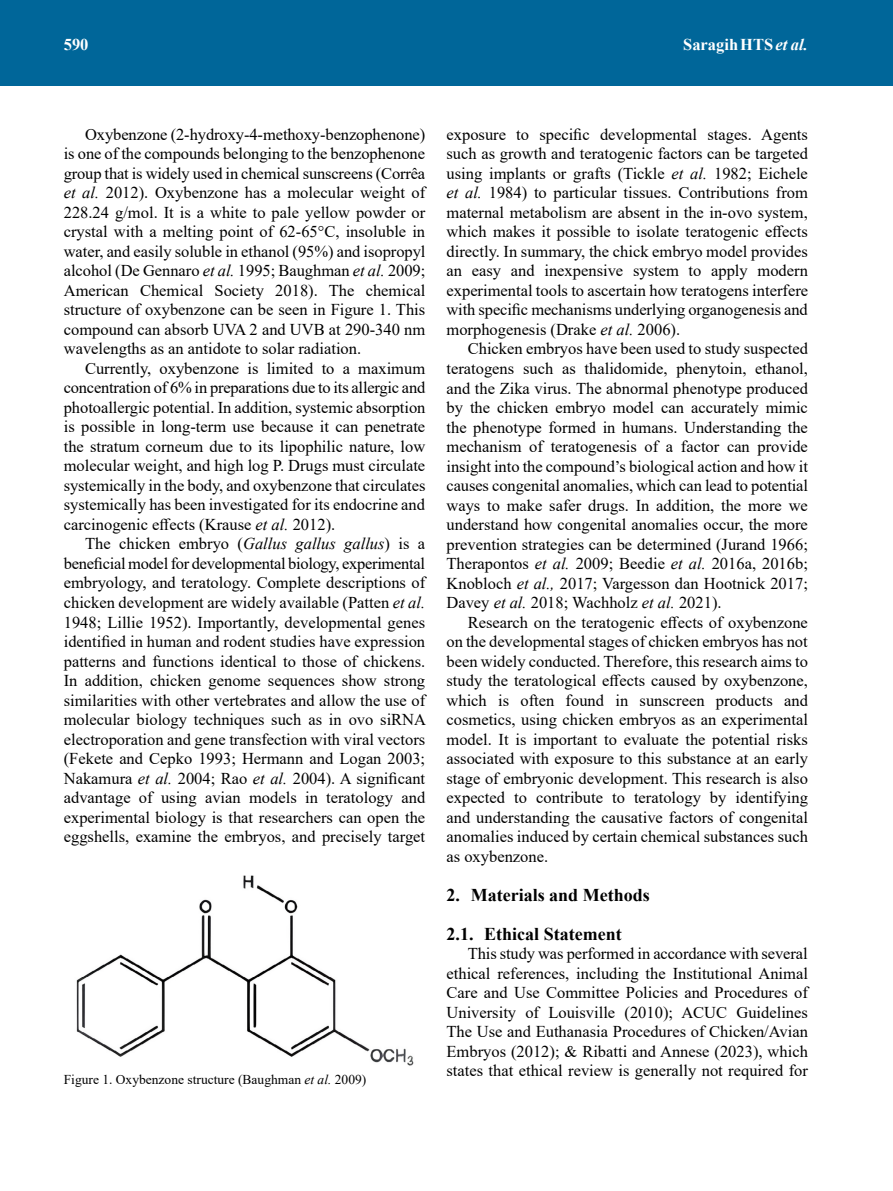
<style>
.page{position:relative;width:893px;height:1191px;background:#fff}
.page>*{position:absolute;margin:0;border:0;box-sizing:border-box;transform-origin:0 0}
.t1{font:700 18px/39px "Times New Roman";color:#000}
.t2{font:16.5px/19.5px "Times New Roman";color:#000;text-align:justify}
.t3{font:700 16.5px "Times New Roman";color:#fff}
.t4{font:13.5px "Times New Roman";color:#000}
.s1{font-style:italic}
</style>
<div class="page">
<div style="left:0;top:0;width:893px;height:85px;background:#069"></div>
<img style="left:76px;top:875px;width:338px;height:191px">
<p class="t3" style="left:64px;top:33px;width:26px">590</p>
<p class="t3" style="left:683px;top:33px;width:126px">SaragihHTS<span class="s1">et al.</span></p>
<p class="t2" style="left:64px;top:124px;width:363px;text-indent:21px">Oxybenzone (2-hydroxy-4-methoxy-benzophenone) is one of the compounds belonging to the benzophenone group that is widely used in chemical sunscreens (Corrêa <span class="s1">et al.</span> 2012). Oxybenzone has a molecular weight of 228.24 g/mol. It is a white to pale yellow powder or crystal with a melting point of 62-65°C, insoluble in water, and easily soluble in ethanol (95%) and isopropyl alcohol (De Gennaro <span class="s1">et al.</span> 1995; Baughman <span class="s1">et al.</span> 2009; American Chemical Society 2018). The chemical structure of oxybenzone can be seen in Figure 1. This compound can absorb UVA 2 and UVB at 290-340 nm wavelengths as an antidote to solar radiation.</p>
<p class="t2" style="left:64px;top:358px;width:363px;text-indent:21px">Currently, oxybenzone is limited to a maximum concentration of 6% in preparations due to its allergic and photoallergic potential. In addition, systemic absorption is possible in long-term use because it can penetrate the stratum corneum due to its lipophilic nature, low molecular weight, and high log P. Drugs must circulate systemically in the body, and oxybenzone that circulates systemically has been investigated for its endocrine and carcinogenic effects (Krause <span class="s1">et al.</span> 2012).</p>
<p class="t2" style="left:64px;top:533px;width:364px;text-indent:21px">The chicken embryo (<span class="s1">Gallus gallus gallus</span>) is a beneficial model for developmental biology, experimental embryology, and teratology. Complete descriptions of chicken development are widely available (Patten <span class="s1">et al.<br></span>1948; Lillie 1952). Importantly, developmental genes identified in human and rodent studies have expression patterns and functions identical to those of chickens.<br>In addition, chicken genome sequences show strong similarities with other vertebrates and allow the use of molecular biology techniques such as in ovo siRNA electroporation and gene transfection with viral vectors (Fekete and Cepko 1993; Hermann and Logan 2003; Nakamura <span class="s1">et al.</span> 2004; Rao <span class="s1">et al.</span> 2004). A significant advantage of using avian models in teratology and experimental biology is that researchers can open the eggshells, examine the embryos, and precisely target</p>
<p class="t4" style="left:64px;top:1069px;width:304px">Figure 1. Oxybenzone structure (Baughman <span class="s1">et al.</span> 2009)</p>
<p class="t2" style="left:446px;top:124px;width:363px">exposure to specific developmental stages. Agents such as growth and teratogenic factors can be targeted using implants or grafts (Tickle <span class="s1">et al.</span> 1982; Eichele <span class="s1">et al.</span> 1984) to particular tissues. Contributions from maternal metabolism are absent in the in-ovo system, which makes it possible to isolate teratogenic effects directly. In summary, the chick embryo model provides an easy and inexpensive system to apply modern experimental tools to ascertain how teratogens interfere with specific mechanisms underlying organogenesis and morphogenesis (Drake <span class="s1">et al.</span> 2006).</p>
<p class="t2" style="left:446px;top:339px;width:363px;text-indent:21px">Chicken embryos have been used to study suspected teratogens such as thalidomide, phenytoin, ethanol, and the Zika virus. The abnormal phenotype produced by the chicken embryo model can accurately mimic the phenotype formed in humans. Understanding the mechanism of teratogenesis of a factor can provide insight into the compound’s biological action and how it causes congenital anomalies, which can lead to potential ways to make safer drugs. In addition, the more we understand how congenital anomalies occur, the more prevention strategies can be determined (Jurand 1966; Therapontos <span class="s1">et al.</span> 2009; Beedie <span class="s1">et al.</span> 2016a, 2016b; Knobloch <span class="s1">et al.,</span> 2017; Vargesson dan Hootnick 2017; Davey <span class="s1">et al.</span> 2018; Wachholz <span class="s1">et al.</span> 2021).</p>
<p class="t2" style="left:446px;top:612px;width:363px;text-indent:21px">Research on the teratogenic effects of oxybenzone on the developmental stages of chicken embryos has not been widely conducted. Therefore, this research aims to study the teratological effects caused by oxybenzone, which is often found in sunscreen products and cosmetics, using chicken embryos as an experimental model. It is important to evaluate the potential risks associated with exposure to this substance at an early stage of embryonic development. This research is also expected to contribute to teratology by identifying and understanding the causative factors of congenital anomalies induced by certain chemical substances such as oxybenzone.</p>
<p class="t1" style="left:446px;top:874px;width:205px">2. Materials and Methods<br>2.1. Ethical Statement</p>
<p class="t2" style="left:446px;top:943px;width:363px;text-indent:21px">This study was performed in accordance with several ethical references, including the Institutional Animal Care and Use Committee Policies and Procedures of University of Louisville (2010); ACUC Guidelines The Use and Euthanasia Procedures of Chicken/Avian Embryos (2012); &amp; Ribatti and Annese (2023), which states that ethical review is generally not required for</p>
</div>
